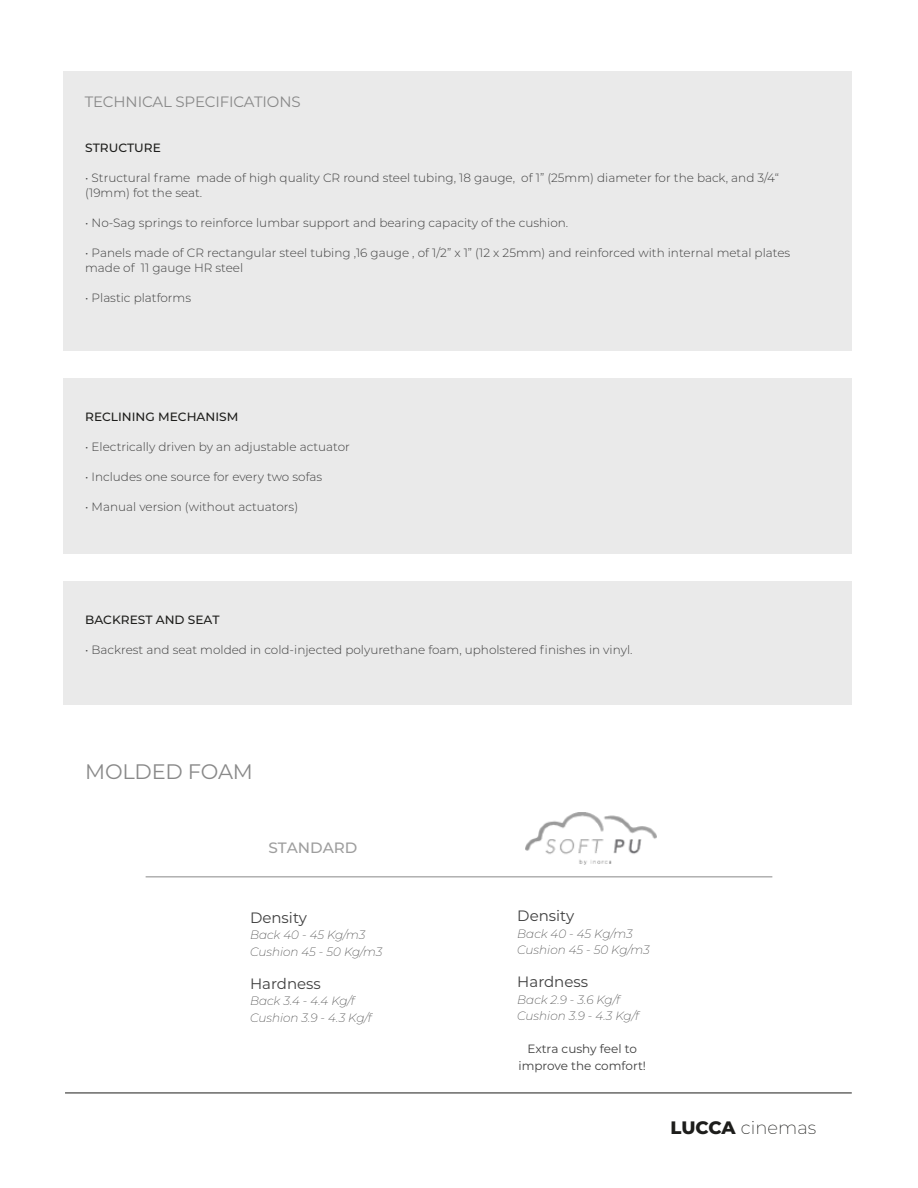
<style>
.page{position:relative;width:918px;height:1188px;background:#fff}
.page>*{position:absolute;margin:0;border:0;box-sizing:border-box;transform-origin:0 0}
.t1{font:21px "Montserrat";letter-spacing:-.01em;color:#898989}
.t2{font:200 18px "Montserrat";color:#1d1d1b}
.t3{font:15px "Montserrat";color:#3f3f3f}
.t4{font:15px "Montserrat";letter-spacing:-.01em;color:#898989}
.t5{font:500 15px "Montserrat";color:#9e9e9e}
.t6{font:300 12px/15px "Montserrat";color:#3f3f3f}
.t7{font:italic 200 12px/16.5px "Montserrat";color:#3f3f3f}
.t8{font:500 12px "Montserrat";color:#1e1e1c}
.t9{font:12px/16.5px "Montserrat";color:#3f3f3f;text-align:center}
.s1{font-weight:800}
</style>
<div class="page">
<hr style="left:65px;top:1093px;width:787px;height:1px;background:#1d1d1b">
<img style="left:526px;top:812px;width:130px;height:52px">
<hr style="left:146px;top:876px;width:626px;height:1px;background:#898989">
<div style="left:63px;top:71px;width:789px;height:280px;background:#eaeaea"></div>
<div style="left:63px;top:379px;width:789px;height:175px;background:#eaeaea"></div>
<div style="left:63px;top:582px;width:789px;height:123px;background:#eaeaea"></div>
<p class="t4" style="left:85px;top:92px;width:217px">TECHNICAL SPECIFICATIONS</p>
<p class="t8" style="left:85px;top:139px;width:77px">STRUCTURE</p>
<p class="t6" style="left:85px;top:170px;width:695px">• Structural frame made of high quality CR round steel tubing, 18 gauge, of 1” (25mm) diameter for the back, and 3/4“ (19mm) fot the seat.</p>
<p class="t6" style="left:85px;top:215px;width:485px">• No-Sag springs to reinforce lumbar support and bearing capacity of the cushion.</p>
<p class="t6" style="left:85px;top:245px;width:707px">• Panels made of CR rectangular steel tubing ,16 gauge , of 1/2” x 1” (12 x 25mm) and reinforced with internal metal plates made of 11 gauge HR steel</p>
<p class="t6" style="left:85px;top:290px;width:107px">• Plastic platforms</p>
<p class="t8" style="left:85px;top:408px;width:155px">RECLINING MECHANISM</p>
<p class="t6" style="left:85px;top:439px;width:266px">• Electrically driven by an adjustable actuator</p>
<p class="t6" style="left:85px;top:469px;width:239px">• Includes one source for every two sofas</p>
<p class="t6" style="left:85px;top:499px;width:215px">• Manual version (without actuators)</p>
<p class="t8" style="left:85px;top:611px;width:136px">BACKREST AND SEAT</p>
<p class="t6" style="left:85px;top:642px;width:549px">• Backrest and seat molded in cold-injected polyurethane foam, upholstered finishes in vinyl.</p>
<h1 class="t1" style="left:85px;top:757px;width:169px">MOLDED FOAM</h1>
<p class="t5" style="left:268px;top:838px;width:91px">STANDARD</p>
<p class="t3" style="left:250px;top:907px;width:59px">Density</p>
<p class="t7" style="left:250px;top:926px;width:134px">Back 40 - 45 Kg/m3<br>Cushion 45 - 50 Kg/m3</p>
<p class="t3" style="left:250px;top:973px;width:72px">Hardness</p>
<p class="t7" style="left:250px;top:992px;width:123px">Back 3.4 - 4.4 Kg/f<br>Cushion 3.9 - 4.3 Kg/f</p>
<p class="t3" style="left:517px;top:906px;width:59px">Density</p>
<p class="t7" style="left:517px;top:925px;width:134px">Back 40 - 45 Kg/m3<br>Cushion 45 - 50 Kg/m3</p>
<p class="t3" style="left:517px;top:972px;width:72px">Hardness</p>
<p class="t7" style="left:517px;top:991px;width:123px">Back 2.9 - 3.6 Kg/f<br>Cushion 3.9 - 4.3 Kg/f</p>
<p class="t9" style="left:518px;top:1040px;width:129px">Extra cushy feel to improve the comfort!</p>
<h2 class="t2" style="left:671px;top:1116px;width:147px"><span class="s1">LUCCA</span> cinemas</h2>
</div>
